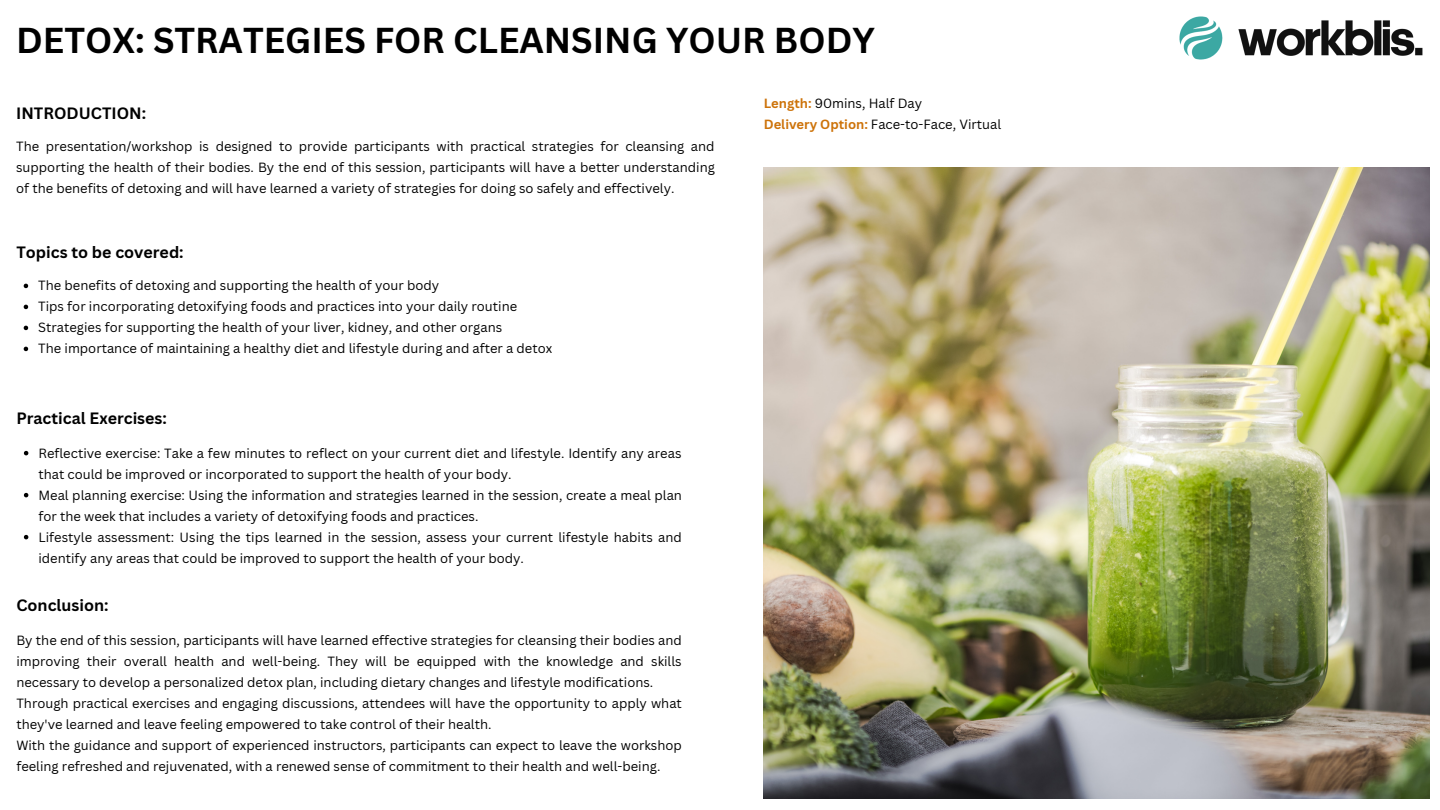
<style>
.page{position:relative;width:1440px;height:810px;background:#fff}
.page>*{position:absolute;margin:0;border:0;box-sizing:border-box;transform-origin:0 0}
.t1{font:700 35px "Canva Sans";color:#000}
.t2{font:700 16px "Canva Sans";color:#000}
.t3{font:13px/21px "Canva Sans";color:#000}
.s1{font-weight:700;color:#cd730a}
</style>
<div class="page">
<img style="left:1179px;top:16px;width:244px;height:44px">
<img style="left:764px;top:167px;width:665px;height:632px">
<svg style="left:24px;top:451px;width:4px;height:4px"></svg>
<svg style="left:24px;top:493px;width:4px;height:4px"></svg>
<svg style="left:24px;top:535px;width:4px;height:4px"></svg>
<svg style="left:24px;top:284px;width:4px;height:4px"></svg>
<svg style="left:24px;top:305px;width:4px;height:4px"></svg>
<svg style="left:24px;top:326px;width:4px;height:4px"></svg>
<svg style="left:24px;top:347px;width:4px;height:4px"></svg>
<h1 class="t1" style="left:16px;top:16px;width:860px">DETOX: STRATEGIES FOR CLEANSING YOUR BODY</h1>
<p class="t2" style="left:16px;top:102px;width:131px">INTRODUCTION:</p>
<p class="t3" style="left:764px;top:92px;width:239px"><span class="s1">Length:</span> 90mins, Half Day<br><span class="s1">Delivery Option:</span> Face-to-Face, Virtual</p>
<p class="t3" style="left:16px;top:135px;width:700px;text-align:justify">The presentation/workshop is designed to provide participants with practical strategies for cleansing and supporting the health of their bodies. By the end of this session, participants will have a better understanding of the benefits of detoxing and will have learned a variety of strategies for doing so safely and effectively.</p>
<p class="t2" style="left:16px;top:241px;width:169px">Topics to be covered:</p>
<p class="t3" style="left:38px;top:275px;width:516px">The benefits of detoxing and supporting the health of your body<br>Tips for incorporating detoxifying foods and practices into your daily routine Strategies for supporting the health of your liver, kidney, and other organs<br>The importance of maintaining a healthy diet and lifestyle during and after a detox</p>
<p class="t2" style="left:16px;top:406px;width:152px">Practical Exercises:</p>
<p class="t3" style="left:38px;top:442px;width:645px">Reflective exercise: Take a few minutes to reflect on your current diet and lifestyle. Identify any areas that could be improved or incorporated to support the health of your body.<br>Meal planning exercise: Using the information and strategies learned in the session, create a meal plan for the week that includes a variety of detoxifying foods and practices.<br>Lifestyle assessment: Using the tips learned in the session, assess your current lifestyle habits and identify any areas that could be improved to support the health of your body.</p>
<p class="t2" style="left:16px;top:594px;width:94px">Conclusion:</p>
<p class="t3" style="left:16px;top:630px;width:667px">By the end of this session, participants will have learned effective strategies for cleansing their bodies and improving their overall health and well-being. They will be equipped with the knowledge and skills necessary to develop a personalized detox plan, including dietary changes and lifestyle modifications.<br>Through practical exercises and engaging discussions, attendees will have the opportunity to apply what they've learned and leave feeling empowered to take control of their health.<br>With the guidance and support of experienced instructors, participants can expect to leave the workshop feeling refreshed and rejuvenated, with a renewed sense of commitment to their health and well-being.</p>
</div>
